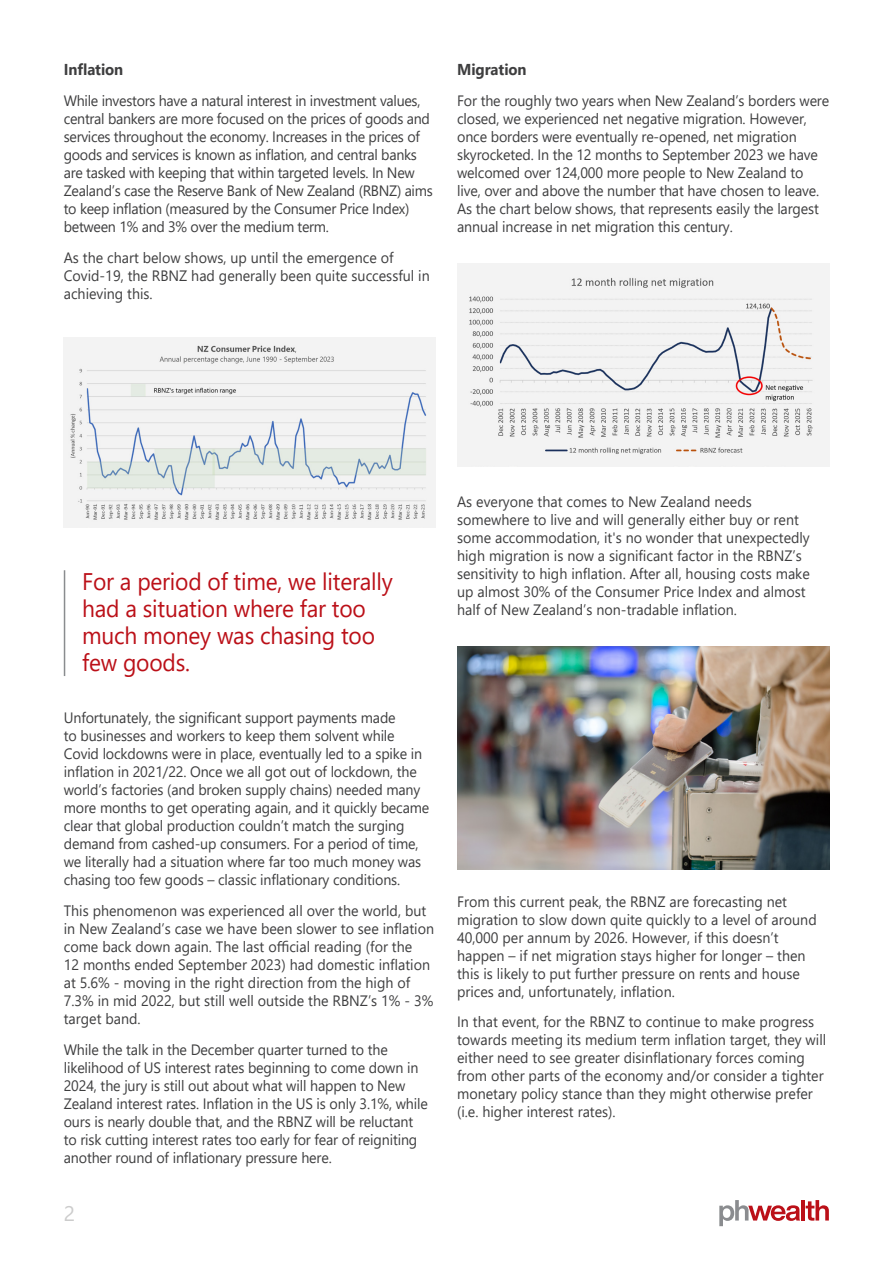
<style>
.page{position:relative;width:893px;height:1263px;background:#fff}
.page>*{position:absolute;margin:0;border:0;box-sizing:border-box;transform-origin:0 0}
.Para_Text{font:24px/27px "Segoe UI";letter-spacing:-.01em;color:#bb1018;scale:.95 1}
.t1{font:21px "Segoe UI";color:#ccc}
.Para_Text-2{font:700 15.75px "Segoe UI";letter-spacing:-.005em;color:#3e3e3f;scale:.95 1}
.Para_Text-3{font:15px/18px "Segoe UI";letter-spacing:-.01em;color:#3e3e3f;scale:.95 1}
</style>
<div class="page">
<svg style="left:719px;top:1200px;width:81px;height:26px"></svg>
<hr style="left:801px;top:1200px;width:4px;height:20px;background:#bb1018">
<svg style="left:806px;top:1200px;width:23px;height:21px"></svg>
<img style="left:64px;top:337px;width:372px;height:190px">
<img style="left:457px;top:263px;width:372px;height:203px">
<img style="left:457px;top:646px;width:372px;height:224px">
<hr style="left:64px;top:570px;width:1px;height:106px;background:#8a8c8f">
<p class="Para_Text-2" style="left:64px;top:55px;width:64px">Inflation</p>
<p class="Para_Text-3" style="left:64px;top:90px;width:390px">While investors have a natural interest in investment values, central bankers are more focused on the prices of goods and services throughout the economy. Increases in the prices of goods and services is known as inflation, and central banks are tasked with keeping that within targeted levels. In New Zealand’s case the Reserve Bank of New Zealand (RBNZ) aims to keep inflation (measured by the Consumer Price Index) between 1% and 3% over the medium term.</p>
<p class="Para_Text-3" style="left:64px;top:247px;width:387px">As the chart below shows, up until the emergence of<br>Covid-19, the RBNZ had generally been quite successful in achieving this.</p>
<p class="Para_Text-2" style="left:457px;top:55px;width:75px">Migration</p>
<p class="Para_Text-3" style="left:457px;top:90px;width:393px">For the roughly two years when New Zealand’s borders were closed, we experienced net negative migration. However, once borders were eventually re-opened, net migration skyrocketed. In the 12 months to September 2023 we have welcomed over 124,000 more people to New Zealand to live, over and above the number that have chosen to leave.<br>As the chart below shows, that represents easily the largest annual increase in net migration this century.</p>
<p class="Para_Text" style="left:82px;top:566px;width:328px">For a period of time, we literally had a situation where far too much money was chasing too few goods.</p>
<p class="Para_Text-3" style="left:64px;top:708px;width:386px">Unfortunately, the significant support payments made<br>to businesses and workers to keep them solvent while Covid lockdowns were in place, eventually led to a spike in inflation in 2021/22. Once we all got out of lockdown, the world’s factories (and broken supply chains) needed many more months to get operating again, and it quickly became clear that global production couldn’t match the surging demand from cashed-up consumers. For a period of time, we literally had a situation where far too much money was chasing too few goods – classic inflationary conditions.</p>
<p class="Para_Text-3" style="left:64px;top:900px;width:391px">This phenomenon was experienced all over the world, but in New Zealand’s case we have been slower to see inflation come back down again. The last official reading (for the<br>12 months ended September 2023) had domestic inflation at 5.6% - moving in the right direction from the high of 7.3% in mid 2022, but still well outside the RBNZ’s 1% - 3% target band.</p>
<p class="Para_Text-3" style="left:64px;top:1039px;width:385px">While the talk in the December quarter turned to the likelihood of US interest rates beginning to come down in 2024, the jury is still out about what will happen to New Zealand interest rates. Inflation in the US is only 3.1%, while ours is nearly double that, and the RBNZ will be reluctant to risk cutting interest rates too early for fear of reigniting another round of inflationary pressure here.</p>
<h2 class="t1" style="left:64px;top:1193px;width:13px">2</h2>
<p class="Para_Text-3" style="left:457px;top:491px;width:373px">As everyone that comes to New Zealand needs somewhere to live and will generally either buy or rent some accommodation, it's no wonder that unexpectedly high migration is now a significant factor in the RBNZ’s sensitivity to high inflation. After all, housing costs make up almost 30% of the Consumer Price Index and almost half of New Zealand’s non-tradable inflation.</p>
<p class="Para_Text-3" style="left:457px;top:891px;width:380px">From this current peak, the RBNZ are forecasting net migration to slow down quite quickly to a level of around 40,000 per annum by 2026. However, if this doesn’t happen – if net migration stays higher for longer – then this is likely to put further pressure on rents and house prices and, unfortunately, inflation.</p>
<p class="Para_Text-3" style="left:457px;top:1012px;width:390px">In that event, for the RBNZ to continue to make progress towards meeting its medium term inflation target, they will either need to see greater disinflationary forces coming from other parts of the economy and/or consider a tighter monetary policy stance than they might otherwise prefer (i.e. higher interest rates).</p>
</div>
